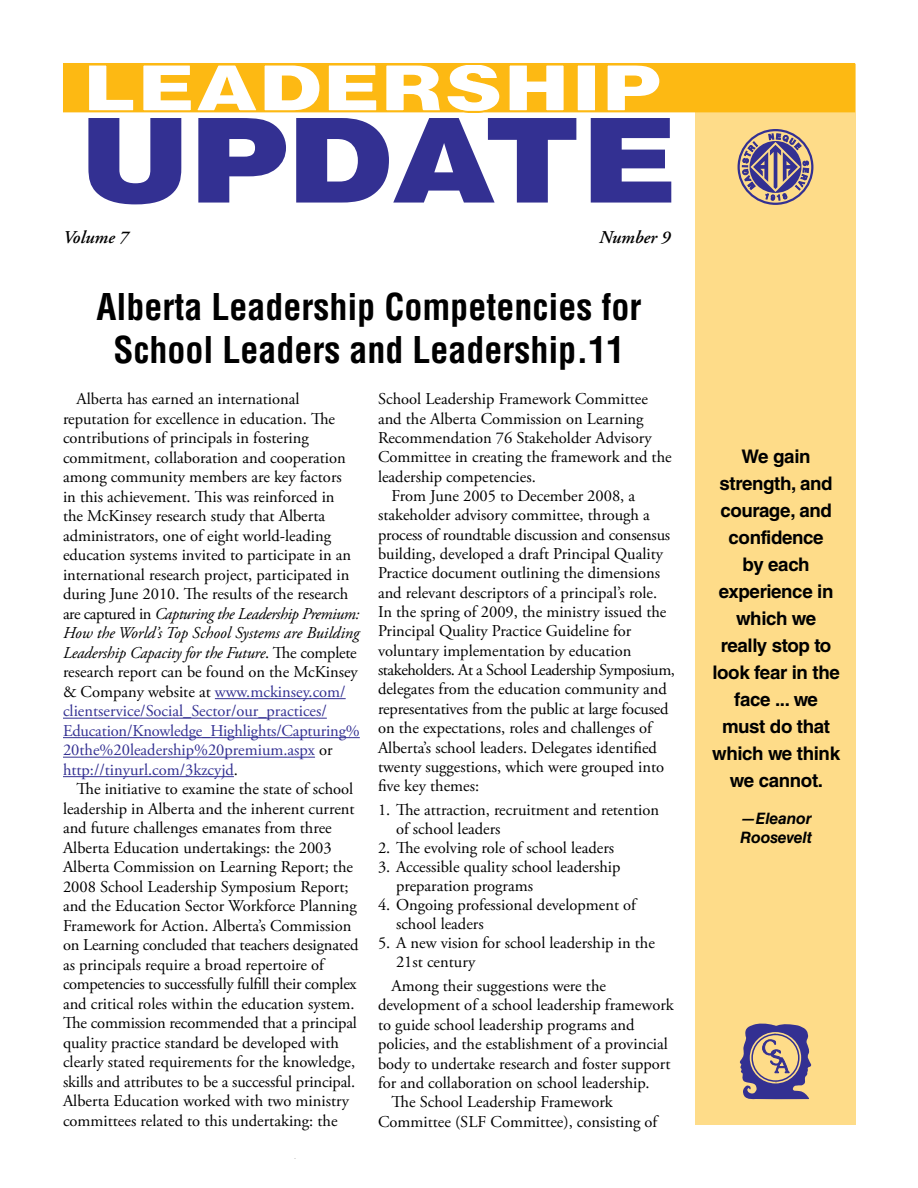
<style>
.page{position:relative;width:918px;height:1188px;background:#fff}
.page>*{position:absolute;margin:0;border:0;box-sizing:border-box;transform-origin:0 0}
.t1{font:700 condensed 36px/43.2px "Helvetica LT Std";color:#000;text-align:center}
.t2{font:700 18.75px/27px "Helvetica LT Std";letter-spacing:-.02em;color:#000;text-align:center}
.t3{font:italic 600 18px "Adobe Garamond Pro";color:#000}
.t4{font:16.5px/19.5px "Adobe Garamond Pro";color:#000}
.t5{font:16.5px "Adobe Garamond Pro";letter-spacing:-.025em;color:#000}
.t6{font:italic 700 15.75px/18.8px "Helvetica LT Std";letter-spacing:-.01em;color:#000}
.s1{font-style:italic}
.s2{color:#333092}
</style>
<div class="page">
<div style="left:695px;top:64px;width:161px;height:1061px;background:#fedc89"></div>
<svg style="left:63px;top:63px;width:793px;height:50px"></svg>
<svg style="left:88px;top:118px;width:583px;height:86px;fill:#333092"></svg>
<svg style="left:739px;top:1023px;width:73px;height:76px"></svg>
<div style="left:738px;top:129px;width:75px;height:76px;border:2px solid #333092;border-radius:50%"></div>
<svg style="left:742px;top:134px;width:67px;height:66px"></svg>
<hr style="left:215px;top:698px;width:131px;height:1px;background:#333092">
<hr style="left:63px;top:718px;width:264px;height:1px;background:#333092">
<hr style="left:63px;top:737px;width:297px;height:1px;background:#333092">
<hr style="left:63px;top:757px;width:252px;height:1px;background:#333092">
<hr style="left:63px;top:776px;width:171px;height:1px;background:#333092">
<p class="t3" style="left:63px;top:227px;width:67px">Volume 7</p>
<p class="t3" style="left:599px;top:227px;width:73px">Number 9</p>
<h1 class="t1" style="left:96px;top:285px;width:547px">Alberta Leadership Competencies for<br>School Leaders and Leadership.11</h1>
<p class="t4" style="left:63px;top:390px;width:298px;text-indent:13px">Alberta has earned an international reputation for excellence in education. The contributions of principals in fostering commitment, collaboration and cooperation among community members are key factors<br>in this achievement. This was reinforced in<br>the McKinsey research study that Alberta administrators, one of eight world-leading education systems invited to participate in an international research project, participated in during June 2010. The results of the research are captured in <span class="s1">Capturing the Leadership Premium:<br>How the World’s Top School Systems are Building Leadership Capacity for the Future</span>. The complete research report can be found on the McKinsey &amp; Company website at <span class="s2">www.mckinsey.com/ clientservice/Social_Sector/our_practices/ Education/Knowledge_Highlights/Capturing% 20the%20leadership%20premium.aspx</span> or <span class="s2">http://tinyurl.com/3kzcyjd</span>.</p>
<p class="t4" style="left:63px;top:780px;width:297px;text-indent:13px">The initiative to examine the state of school leadership in Alberta and the inherent current and future challenges emanates from three Alberta Education undertakings: the 2003<br>Alberta Commission on Learning Report; the 2008 School Leadership Symposium Report; and the Education Sector Workforce Planning Framework for Action. Alberta’s Commission on Learning concluded that teachers designated as principals require a broad repertoire of competencies to successfully fulfill their complex and critical roles within the education system.<br>The commission recommended that a principal quality practice standard be developed with clearly stated requirements for the knowledge, skills and attributes to be a successful principal.<br>Alberta Education worked with two ministry committees related to this undertaking: the</p>
<p class="t4" style="left:378px;top:390px;width:272px">School Leadership Framework Committee</p>
<p class="t4" style="left:378px;top:409px;width:267px">and the Alberta Commission on Learning</p>
<p class="t4" style="left:378px;top:428px;width:275px">Recommendation 76 Stakeholder Advisory</p>
<p class="t4" style="left:378px;top:448px;width:295px">Committee in creating the framework and the</p>
<p class="t4" style="left:378px;top:467px;width:159px">leadership competencies.</p>
<p class="t4" style="left:392px;top:487px;width:245px">From June 2005 to December 2008, a</p>
<p class="t4" style="left:378px;top:506px;width:273px">stakeholder advisory committee, through a</p>
<p class="t4" style="left:378px;top:525px;width:294px">process of roundtable discussion and consensus</p>
<p class="t4" style="left:378px;top:545px;width:287px">building, developed a draft Principal Quality</p>
<p class="t4" style="left:378px;top:564px;width:284px">Practice document outlining the dimensions</p>
<p class="t4" style="left:378px;top:583px;width:281px">and relevant descriptors of a principal’s role.</p>
<p class="t4" style="left:378px;top:603px;width:290px">In the spring of 2009, the ministry issued the</p>
<p class="t4" style="left:378px;top:622px;width:255px">Principal Quality Practice Guideline for</p>
<p class="t4" style="left:378px;top:641px;width:255px">voluntary implementation by education</p>
<p class="t5" style="left:378px;top:660px;width:299px">stakeholders. At a School Leadership Symposium,</p>
<p class="t4" style="left:378px;top:680px;width:290px">delegates from the education community and</p>
<p class="t4" style="left:378px;top:699px;width:292px">representatives from the public at large focused</p>
<p class="t4" style="left:378px;top:719px;width:276px">on the expectations, roles and challenges of</p>
<p class="t4" style="left:378px;top:738px;width:280px">Alberta’s school leaders. Delegates identified</p>
<p class="t4" style="left:378px;top:758px;width:288px">twenty suggestions, which were grouped into</p>
<p class="t4" style="left:378px;top:777px;width:103px">five key themes:</p>
<p class="t4" style="left:396px;top:801px;width:265px;line-height:19px;text-indent:-18px">1. The attraction, recruitment and retention of school leaders</p>
<p class="t4" style="left:378px;top:839px;width:238px">2. The evolving role of school leaders</p>
<p class="t4" style="left:396px;top:858px;width:226px;line-height:19px;text-indent:-18px">3. Accessible quality school leadership preparation programs</p>
<p class="t4" style="left:396px;top:896px;width:242px;line-height:19px;text-indent:-18px">4. Ongoing professional development of school leaders</p>
<p class="t4" style="left:396px;top:934px;width:260px;line-height:19px;text-indent:-18px">5. A new vision for school leadership in the<br>21st century</p>
<p class="t4" style="left:392px;top:977px;width:216px">Among their suggestions were the</p>
<p class="t4" style="left:378px;top:996px;width:297px">development of a school leadership framework</p>
<p class="t4" style="left:378px;top:1015px;width:258px">to guide school leadership programs and</p>
<p class="t4" style="left:378px;top:1035px;width:291px">policies, and the establishment of a provincial</p>
<p class="t4" style="left:378px;top:1054px;width:294px">body to undertake research and foster support</p>
<p class="t4" style="left:378px;top:1073px;width:273px">for and collaboration on school leadership.</p>
<p class="t4" style="left:392px;top:1093px;width:223px">The School Leadership Framework</p>
<p class="t4" style="left:378px;top:1112px;width:281px">Committee (SLF Committee), consisting of</p>
<p class="t2" style="left:712px;top:443px;width:129px">We gain strength, and courage, and confidence<br>by each experience in which we really stop to look fear in the face ... we must do that which we think we cannot.</p>
<p class="t6" style="left:740px;top:809px;width:73px">—Eleanor<br>Roosevelt</p>
</div>
